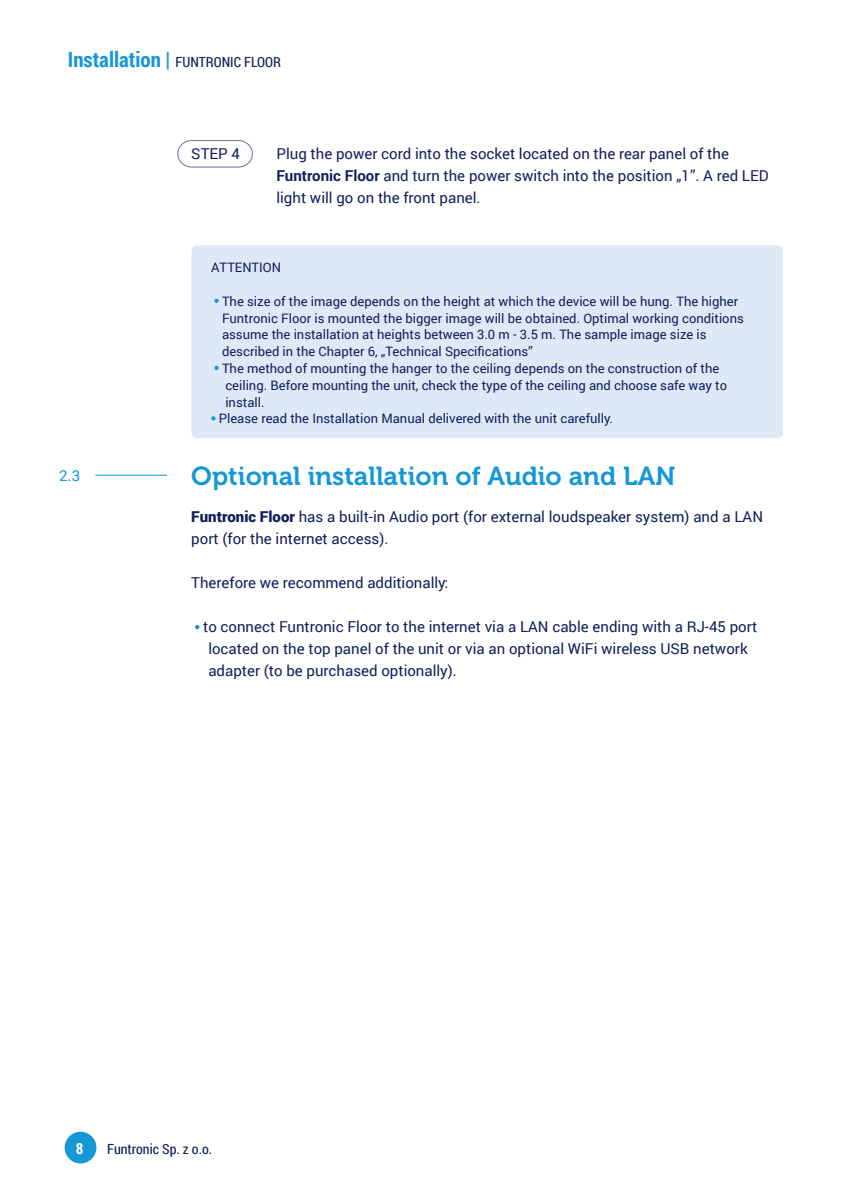
<style>
.page{position:relative;width:851px;height:1191px;background:#fff}
.page>*{position:absolute;margin:0;border:0;box-sizing:border-box;transform-origin:0 0}
.t1{font:26px "Museo 700";color:#1598d5}
.t2{font:700 15.4px "Roboto Condensed";color:#fff}
.t3{font:15px/22px "Roboto";color:#101f5b}
.t4{font:15px "Roboto";color:#1598d5}
.t5{font:14px "Roboto Condensed";color:#101f5b}
.t6{font:13px "Roboto";color:#101f5b}
.s1{font-weight:700;font-size:21px;color:#1598d5}
.s2{font-weight:700}
.s3{font-weight:900}
</style>
<div class="page">
<div style="left:65px;top:1131px;width:31px;height:32px;background:#1598d5;border-radius:50%"></div>
<svg style="left:195px;top:625px;width:4px;height:4px"></svg>
<div style="left:191px;top:245px;width:591px;height:193px;background:#dde9f7;border-radius:6px"></div>
<svg style="left:214px;top:298px;width:5px;height:5px"></svg>
<svg style="left:214px;top:366px;width:5px;height:4px"></svg>
<svg style="left:211px;top:416px;width:4px;height:4px"></svg>
<hr style="left:95px;top:475px;width:72px;height:1px;background:#1598d5">
<svg style="left:177px;top:140px;width:76px;height:28px"></svg>
<p class="t5" style="left:68px;top:52px;width:215px"><span class="s1">Installation |</span> FUNTRONIC FLOOR</p>
<p class="t3" style="left:191px;top:142px;width:50px">STEP 4</p>
<p class="t3" style="left:276px;top:142px;width:493px">Plug the power cord into the socket located on the rear panel of the<br><span class="s2">Funtronic Floor</span> and turn the power switch into the position „1”. A red LED light will go on the front panel.</p>
<p class="t4" style="left:59px;top:465px;width:22px">2.3</p>
<p class="t6" style="left:211px;top:258px;width:71px">ATTENTION</p>
<p class="t6" style="left:222px;top:292px;width:517px">The size of the image depends on the height at which the device will be hung. The higher</p>
<p class="t6" style="left:222px;top:309px;width:523px">Funtronic Floor is mounted the bigger image will be obtained. Optimal working conditions</p>
<p class="t6" style="left:222px;top:325px;width:486px">assume the installation at heights between 3.0 m - 3.5 m. The sample image size is</p>
<p class="t6" style="left:222px;top:342px;width:312px">described in the Chapter 6, „Technical Specifications”</p>
<p class="t6" style="left:222px;top:359px;width:498px">The method of mounting the hanger to the ceiling depends on the construction of the</p>
<p class="t6" style="left:225px;top:376px;width:503px">ceiling. Before mounting the unit, check the type of the ceiling and choose safe way to</p>
<p class="t6" style="left:225px;top:393px;width:41px">install.</p>
<p class="t6" style="left:219px;top:409px;width:396px">Please read the Installation Manual delivered with the unit carefully.</p>
<h1 class="t1" style="left:191px;top:462px;width:485px">Optional installation of Audio and LAN</h1>
<p class="t3" style="left:191px;top:505px;width:573px"><span class="s3">Funtronic Floor</span> has a built-in Audio port (for external loudspeaker system) and a LAN port (for the internet access).</p>
<p class="t3" style="left:191px;top:571px;width:258px">Therefore we recommend additionally:</p>
<p class="t3" style="left:208px;top:615px;width:550px;text-indent:-5px">to connect Funtronic Floor to the internet via a LAN cable ending with a RJ-45 port located on the top panel of the unit or via an optional WiFi wireless USB network adapter (to be purchased optionally).</p>
<p class="t2" style="left:76px;top:1137px;width:9px">8</p>
<p class="t5" style="left:107px;top:1138px;width:107px">Funtronic Sp. z o.o.</p>
</div>
